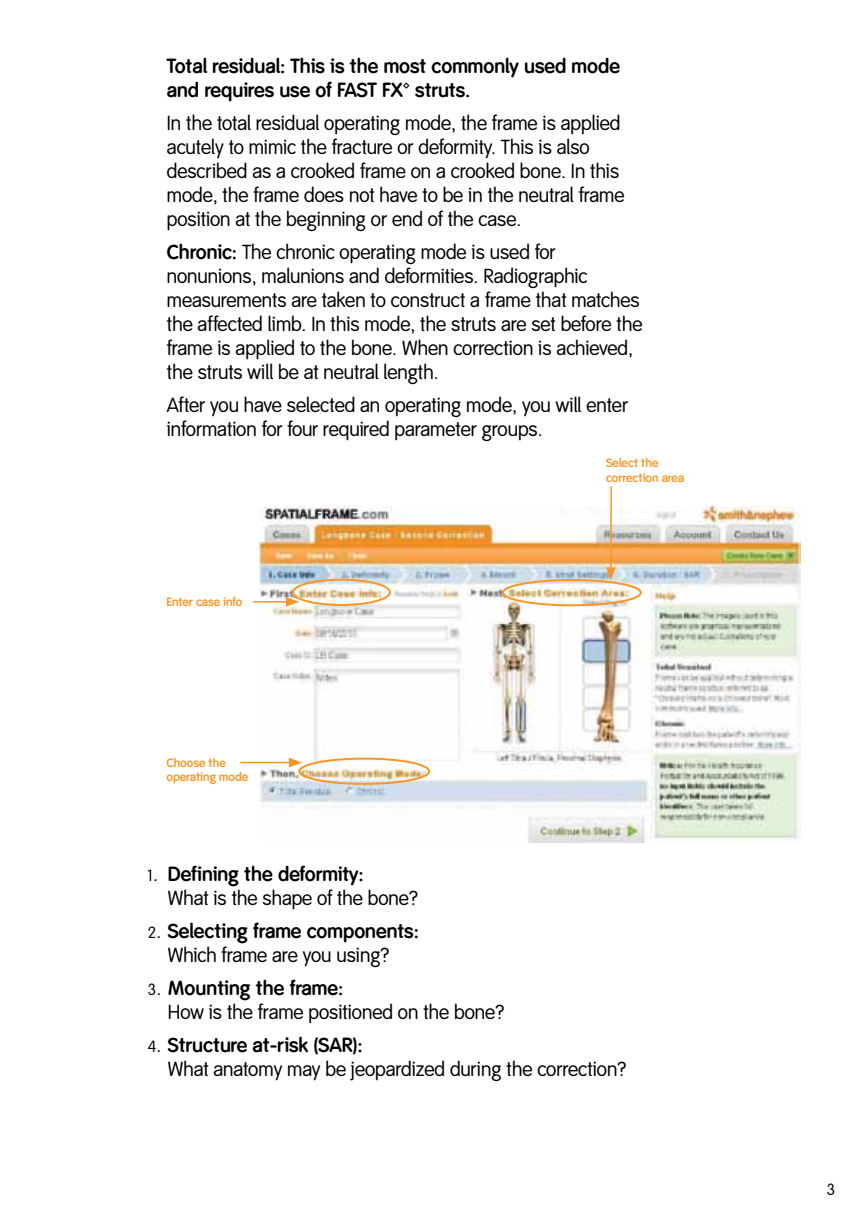
<style>
.page{position:relative;width:864px;height:1224px;background:#fff}
.page>*{position:absolute;margin:0;border:0;box-sizing:border-box;transform-origin:0 0}
.t1{font:20px/24px "Smith&Nephew";color:#000}
.t2{font:700 20px/24px "Smith&Nephew";color:#000;text-align:center}
.t3{font:16px "Smith&Nephew";color:#000}
.t4{font:700 12px/14.4px "Smith&Nephew";color:#f89728}
.s1{font-weight:700}
.s2{font-size:16px}
.s3{font-weight:400;font-size:16px}
.s4{font-weight:400}
</style>
<div class="page">
<img style="left:260px;top:507px;width:540px;height:336px">
<div style="left:292px;top:579px;width:99px;height:27px;border:2px solid #f89728;border-radius:50%"></div>
<div style="left:502px;top:579px;width:140px;height:27px;border:2px solid #f89728;border-radius:50%"></div>
<div style="left:298px;top:758px;width:132px;height:27px;border:2px solid #f89728;border-radius:50%"></div>
<hr style="left:610px;top:486px;width:2px;height:84px;background:#f89728">
<svg style="left:606px;top:567px;width:10px;height:14px"></svg>
<hr style="left:253px;top:601px;width:36px;height:2px;background:#f89728">
<svg style="left:286px;top:597px;width:13px;height:10px"></svg>
<hr style="left:240px;top:762px;width:52px;height:1px;background:#f89728">
<svg style="left:289px;top:758px;width:13px;height:9px"></svg>
<p class="t2" style="left:167px;top:55px;width:455px;text-align:left">Total residual: This is the most commonly used mode and requires use of FAST FX™ struts.</p>
<p class="t1" style="left:167px;top:112px;width:459px">In the total residual operating mode, the frame is applied acutely to mimic the fracture or deformity. This is also described as a crooked frame on a crooked bone. In this mode, the frame does not have to be in the neutral frame position at the beginning or end of the case.</p>
<p class="t1" style="left:167px;top:241px;width:477px"><span class="s1">Chronic:</span> The chronic operating mode is used for nonunions, malunions and deformities. Radiographic measurements are taken to construct a frame that matches the affected limb. In this mode, the struts are set before the frame is applied to the bone. When correction is achieved, the struts will be at neutral length.</p>
<p class="t1" style="left:167px;top:394px;width:463px">After you have selected an operating mode, you will enter information for four required parameter groups.</p>
<p class="t4" style="left:606px;top:456px;width:80px">Select the correction area</p>
<p class="t4" style="left:166px;top:595px;width:77px">Enter case info</p>
<p class="t4" style="left:166px;top:756px;width:83px">Choose the operating mode</p>
<p class="t1" style="left:168px;top:862px;width:252px;text-indent:-20px"><span class="s2">1</span>. <span class="s1">Defining the deformity:<br></span>What is the shape of the bone?</p>
<p class="t2" style="left:148px;top:919px;width:273px"><span class="s3">2</span><span class="s4">.</span> Selecting frame components:<br><span class="s4">Which frame are you using?</span></p>
<p class="t1" style="left:168px;top:976px;width:338px;text-indent:-20px"><span class="s2">3</span>. <span class="s1">Mounting the frame:<br></span>How is the frame positioned on the bone?</p>
<p class="t1" style="left:168px;top:1033px;width:460px;text-indent:-20px"><span class="s2">4</span>. <span class="s1">Structure at-risk (SAR):<br></span>What anatomy may be jeopardized during the correction?</p>
<p class="t3" style="left:827px;top:1181px;width:10px">3</p>
</div>
